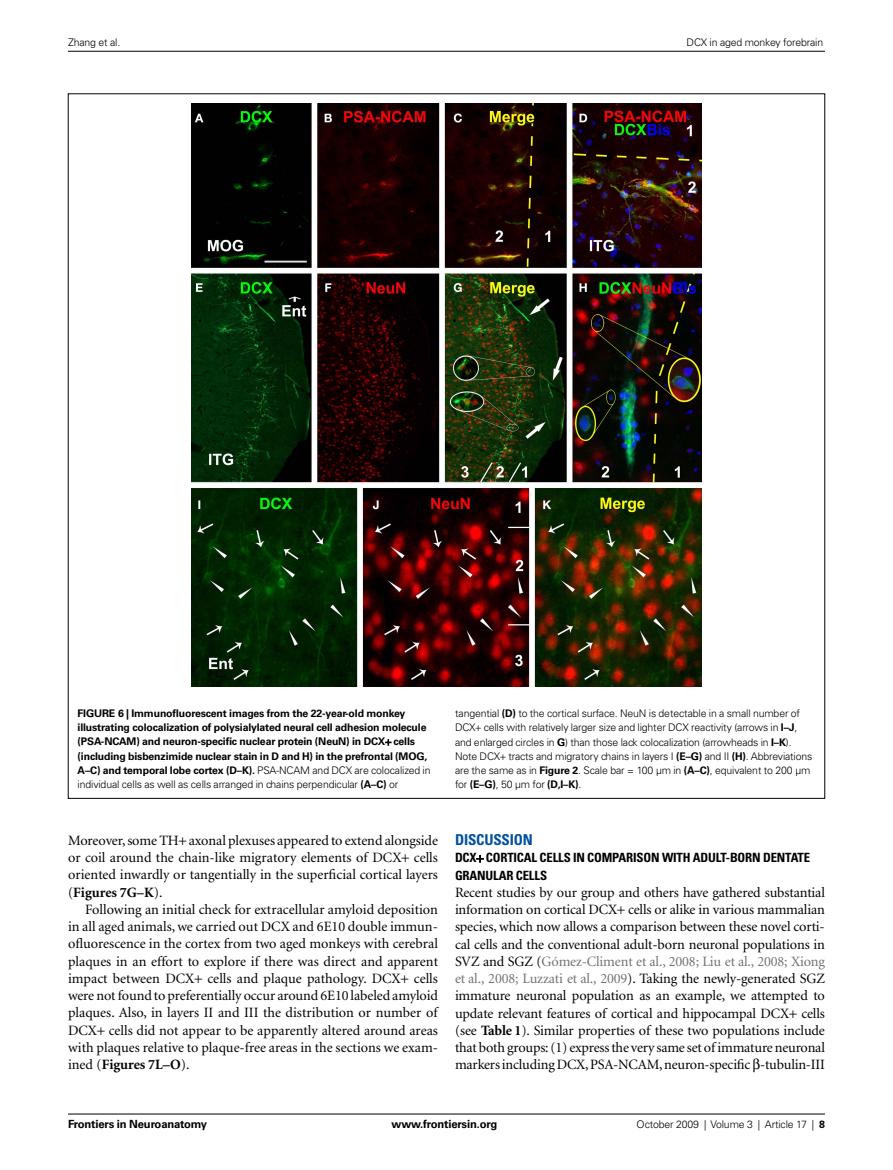
<style>
.page{position:relative;width:893px;height:1170px;background:#fff}
.page>*{position:absolute;margin:0;border:0;box-sizing:border-box;transform-origin:0 0}
.t1{font:700 condensed 15px "Univers";letter-spacing:-.01em;color:#00519e}
.t2{font:14.25px/17.2px "Minion";color:#000;text-align:justify}
.t3{font:700 condensed 12.75px/17.2px "Univers";letter-spacing:-.01em;color:#000}
.t4{font:700 11.25px "Univers";letter-spacing:-.015em;color:#000}
.t5{font:300 10.5px/14.2px "Univers";letter-spacing:-.015em;color:#000}
.t6{font:700 10.5px/14.2px "Univers";letter-spacing:-.015em;color:#000}
.s1{font-weight:300}
.s2{font-weight:700}
.s3{color:#707173}
</style>
<div class="page">
<hr style="left:68px;top:1113px;width:757px;height:1px;background:#000">
<hr style="left:68px;top:51px;width:757px;height:1px;background:#000">
<img style="left:191px;top:103px;width:511px;height:583px">
<p class="t5" style="left:68px;top:36px;width:54px">Zhang et al.</p>
<p class="t5" style="left:687px;top:36px;width:138px">DCX in aged monkey forebrain</p>
<p class="t6" style="left:78px;top:706px;width:354px">FIGURE 6 | Immunofluorescent images from the 22-year-old monkey illustrating colocalization of polysialylated neural cell adhesion molecule (PSA-NCAM) and neuron-specific nuclear protein (NeuN) in DCX cells (including bisbenzimide nuclear stain in D and H) in the prefrontal (MOG, A–C) and temporal lobe cortex (D–K). <span class="s1">PSA-NCAM and DCX are colocalized in individual cells as well as cells arranged in chains perpendicular</span> (A–C) <span class="s1">or</span></p>
<p class="t5" style="left:455px;top:707px;width:359px">tangential <span class="s2">(D)</span> to the cortical surface. NeuN is detectable in a small number of DCX cells with relatively larger size and lighter DCX reactivity (arrows in <span class="s2">I–J</span>, and enlarged circles in <span class="s2">G</span>) than those lack colocalization (arrowheads in <span class="s2">I–K</span>).<br>Note DCX tracts and migratory chains in layers I <span class="s2">(E–G)</span> and II <span class="s2">(H)</span>. Abbreviations are the same as in <span class="s2">Figure 2</span>. Scale bar = 100 µm in <span class="s2">(A–C)</span>, equivalent to 200 µm for <span class="s2">(E–G)</span>, 50 µm for <span class="s2">(D,I–K)</span>.</p>
<p class="t2" style="left:68px;top:832px;width:372px">Moreover, some TH axonal plexuses appeared to extend alongside or coil around the chain-like migratory elements of DCX cells oriented inwardly or tangentially in the superficial cortical layers (<span class="s2">Figures 7G–K</span>).</p>
<p class="t2" style="left:68px;top:901px;width:372px;text-indent:17px">Following an initial check for extracellular amyloid deposition in all aged animals, we carried out DCX and 6E10 double immun&shy;ofluorescence in the cortex from two aged monkeys with cerebral plaques in an effort to explore if there was direct and apparent impact between DCX cells and plaque pathology. DCX cells were not found to preferentially occur around 6E10 labeled amyloid plaques. Also, in layers II and III the distribution or number of DCX cells did not appear to be apparently altered around areas with plaques relative to plaque-free areas in the sections we exam&shy;ined (<span class="s2">Figures 7L–O</span>).</p>
<p class="t1" style="left:455px;top:834px;width:79px">DISCUSSION</p>
<p class="t3" style="left:455px;top:850px;width:357px">DCX CORTICAL CELLS IN COMPARISON WITH ADULT-BORN DENTATE<br>GRANULAR CELLS</p>
<p class="t2" style="left:455px;top:884px;width:372px">Recent studies by our group and others have gathered substantial information on cortical DCX cells or alike in various mammalian species, which now allows a comparison between these novel corti&shy;cal cells and the conventional adult-born neuronal populations in SVZ and SGZ (<span class="s3">Gómez-Climent et al., 2008; Liu et al., 2008; Xiong et al., 2008; Luzzati et al., 2009</span>). Taking the newly-generated SGZ immature neuronal population as an example, we attempted to update relevant features of cortical and hippocampal DCX cells (see <span class="s2">Table 1</span>). Similar properties of these two populations include that both groups: (1) express the very same set of immature neuronal markers including DCX, PSA-NCAM, neuron-specific -tubulin-III</p>
<p class="t4" style="left:68px;top:1119px;width:141px">Frontiers in Neuroanatomy</p>
<p class="t4" style="left:392px;top:1119px;width:107px">www.frontiersin.org</p>
<p class="t5" style="left:637px;top:1117px;width:190px">October 2009 | Volume 3 | Article 17 | <span class="s2">8</span></p>
</div>
